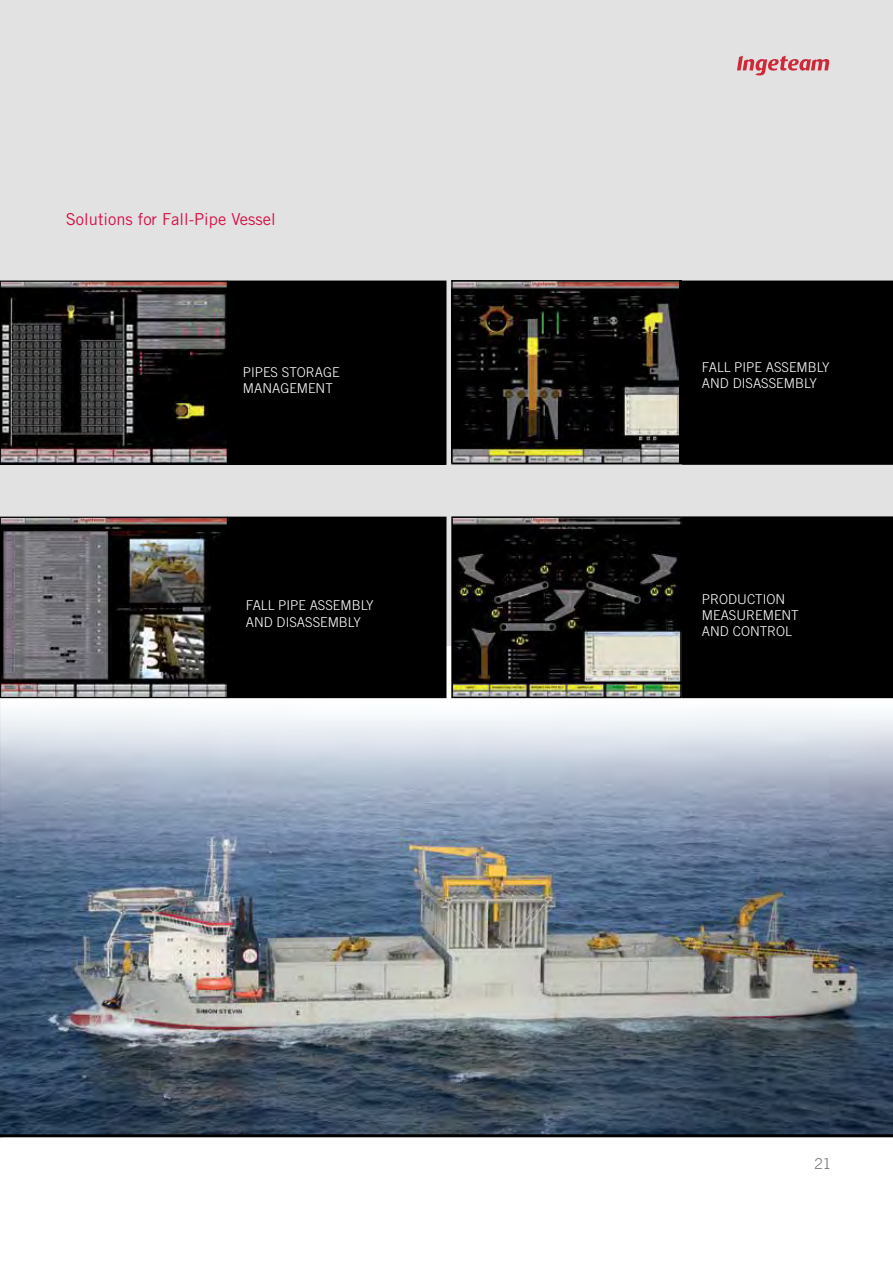
<style>
.page{position:relative;width:893px;height:1263px;background:#fff}
.page>*{position:absolute;margin:0;border:0;box-sizing:border-box;transform-origin:0 0}
.t1{font:16.5px "Trade Gothic";color:#d31245}
.t2{font:300 15px "Trade Gothic";color:#717073}
.t3{font:300 13.5px/16.2px "Trade Gothic";color:#fff}
</style>
<div class="page">
<div style="left:0;top:0;width:893px;height:698px;background:#e3e2e3"></div>
<img style="left:0;top:646px;width:893px;height:488px">
<img style="left:2px;top:283px;width:224px;height:179px">
<div style="left:0;top:281px;width:228px;height:184px;border:1px solid #000"></div>
<div style="left:228px;top:281px;width:218px;height:183px;background:#000"></div>
<div style="left:227px;top:281px;width:219px;height:184px;border:1px solid #000"></div>
<div style="left:228px;top:517px;width:218px;height:180px;background:#000"></div>
<div style="left:227px;top:517px;width:219px;height:181px;border:1px solid #000"></div>
<img style="left:453px;top:282px;width:226px;height:180px">
<div style="left:451px;top:280px;width:231px;height:184px;border:1px solid #000"></div>
<div style="left:682px;top:281px;width:211px;height:184px;background:#000"></div>
<div style="left:682px;top:516px;width:211px;height:182px;background:#000"></div>
<img style="left:2px;top:519px;width:224px;height:177px">
<div style="left:0;top:517px;width:228px;height:181px;border:1px solid #000"></div>
<img style="left:454px;top:519px;width:225px;height:176px">
<div style="left:451px;top:516px;width:231px;height:182px;border:2px solid #000"></div>
<svg style="left:737px;top:56px;width:92px;height:19px"></svg>
<hr style="left:0;top:1134px;width:893px;height:3px;background:#000">
<svg style="left:0;top:699px;width:1px;height:184px"></svg>
<p class="t1" style="left:66px;top:210px;width:211px">Solutions for Fall-Pipe Vessel</p>
<p class="t3" style="left:243px;top:364px;width:98px">PIPES STORAGE<br>MANAGEMENT</p>
<p class="t3" style="left:702px;top:359px;width:129px">FALL PIPE ASSEMBLY<br>AND DISASSEMBLY</p>
<p class="t3" style="left:246px;top:597px;width:129px">FALL PIPE ASSEMBLY<br>AND DISASSEMBLY</p>
<p class="t3" style="left:702px;top:590px;width:98px">PRODUCTION<br>MEASUREMENT<br>AND CONTROL</p>
<p class="t2" style="left:815px;top:1154px;width:18px">21</p>
</div>
